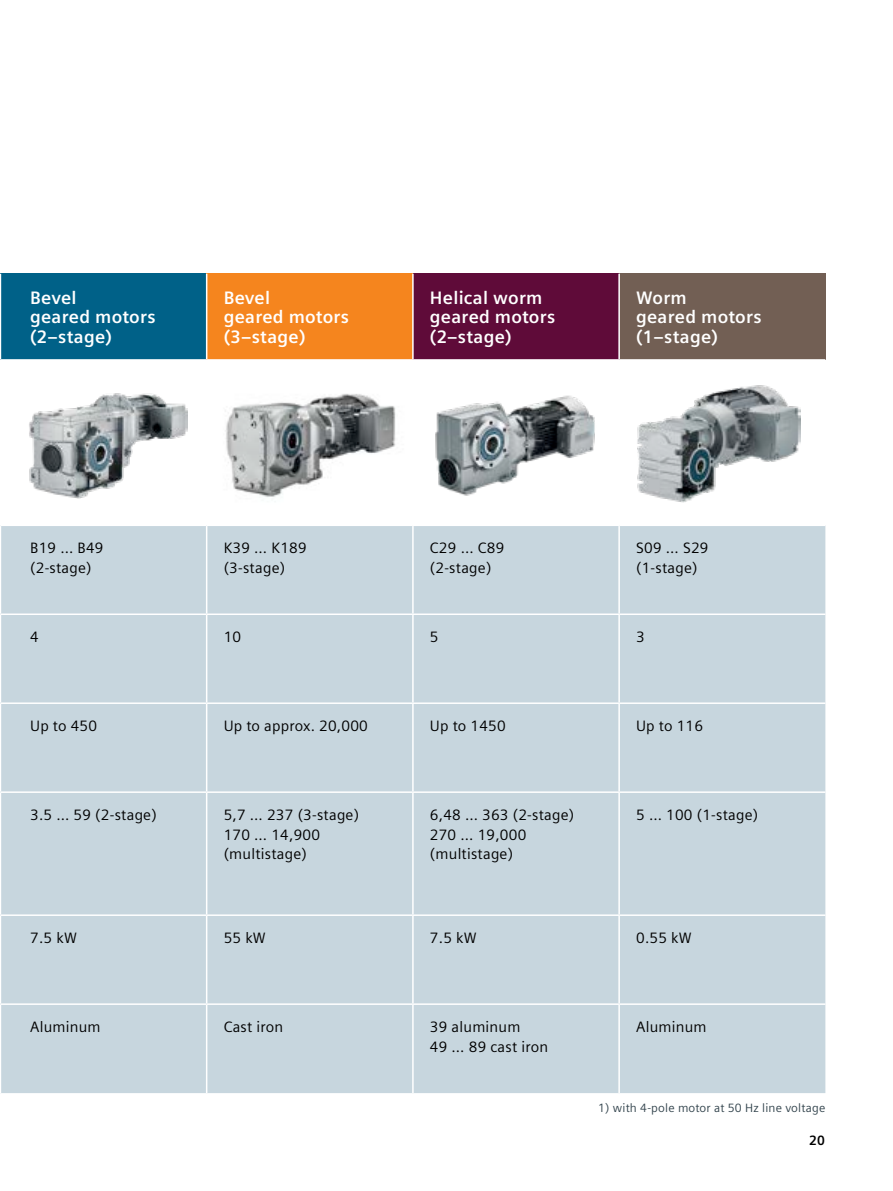
<style>
.page{position:relative;width:893px;height:1191px;background:#fff}
.page>*{position:absolute;margin:0;border:0;box-sizing:border-box;transform-origin:0 0}
.t1{font:700 18px/19.5px "Siemens Sans Global";letter-spacing:.015em;color:#fff}
.t2{font:15px/19.5px "Siemens Sans Global";letter-spacing:.015em;color:#000}
.t3{font:700 13.5px "Siemens Sans Global";color:#000}
.t4{font:12px "Siemens Sans Global";letter-spacing:.015em;color:#34454e}
</style>
<div class="page">
<div style="left:0;top:274px;width:207px;height:86px;background:#006188"></div>
<div style="left:207px;top:274px;width:206px;height:86px;background:#f5851e"></div>
<div style="left:413px;top:274px;width:206px;height:86px;background:#5f0b39"></div>
<div style="left:619px;top:274px;width:206px;height:86px;background:#725f54"></div>
<div style="left:1px;top:526px;width:824px;height:567px;background:#c7d6de"></div>
<hr style="left:0;top:274px;width:1px;height:85px;background:#fff">
<hr style="left:206px;top:274px;width:1px;height:85px;background:#fff">
<hr style="left:412px;top:274px;width:2px;height:85px;background:#fff">
<hr style="left:618px;top:274px;width:2px;height:85px;background:#fff">
<hr style="left:0;top:359px;width:207px;height:2px;background:#fff">
<hr style="left:207px;top:359px;width:206px;height:2px;background:#fff">
<hr style="left:413px;top:359px;width:206px;height:2px;background:#fff">
<hr style="left:619px;top:359px;width:206px;height:2px;background:#fff">
<hr style="left:206px;top:526px;width:1px;height:87px;background:#fff">
<hr style="left:412px;top:526px;width:2px;height:87px;background:#fff">
<hr style="left:618px;top:526px;width:2px;height:87px;background:#fff">
<hr style="left:0;top:613px;width:207px;height:2px;background:#fff">
<hr style="left:207px;top:613px;width:206px;height:2px;background:#fff">
<hr style="left:206px;top:615px;width:1px;height:87px;background:#fff">
<hr style="left:413px;top:613px;width:206px;height:2px;background:#fff">
<hr style="left:412px;top:615px;width:2px;height:87px;background:#fff">
<hr style="left:619px;top:613px;width:206px;height:2px;background:#fff">
<hr style="left:618px;top:615px;width:2px;height:87px;background:#fff">
<hr style="left:0;top:702px;width:207px;height:2px;background:#fff">
<hr style="left:207px;top:702px;width:206px;height:2px;background:#fff">
<hr style="left:206px;top:704px;width:1px;height:87px;background:#fff">
<hr style="left:413px;top:702px;width:206px;height:2px;background:#fff">
<hr style="left:412px;top:704px;width:2px;height:87px;background:#fff">
<hr style="left:619px;top:702px;width:206px;height:2px;background:#fff">
<hr style="left:618px;top:704px;width:2px;height:87px;background:#fff">
<hr style="left:0;top:791px;width:207px;height:2px;background:#fff">
<hr style="left:207px;top:791px;width:206px;height:2px;background:#fff">
<hr style="left:206px;top:793px;width:1px;height:121px;background:#fff">
<hr style="left:413px;top:791px;width:206px;height:2px;background:#fff">
<hr style="left:412px;top:793px;width:2px;height:121px;background:#fff">
<hr style="left:619px;top:791px;width:206px;height:2px;background:#fff">
<hr style="left:618px;top:793px;width:2px;height:121px;background:#fff">
<hr style="left:0;top:914px;width:207px;height:2px;background:#fff">
<hr style="left:207px;top:914px;width:206px;height:2px;background:#fff">
<hr style="left:206px;top:916px;width:1px;height:87px;background:#fff">
<hr style="left:413px;top:914px;width:206px;height:2px;background:#fff">
<hr style="left:412px;top:916px;width:2px;height:87px;background:#fff">
<hr style="left:619px;top:914px;width:206px;height:2px;background:#fff">
<hr style="left:618px;top:916px;width:2px;height:87px;background:#fff">
<hr style="left:0;top:1003px;width:207px;height:2px;background:#fff">
<hr style="left:207px;top:1003px;width:206px;height:2px;background:#fff">
<hr style="left:206px;top:1005px;width:1px;height:88px;background:#fff">
<hr style="left:413px;top:1003px;width:206px;height:2px;background:#fff">
<hr style="left:412px;top:1005px;width:2px;height:88px;background:#fff">
<hr style="left:619px;top:1003px;width:206px;height:2px;background:#fff">
<hr style="left:618px;top:1005px;width:2px;height:88px;background:#fff">
<img style="left:29px;top:393px;width:158px;height:105px">
<img style="left:225px;top:394px;width:171px;height:103px">
<img style="left:435px;top:395px;width:160px;height:101px">
<img style="left:637px;top:385px;width:163px;height:118px">
<p class="t1" style="left:30px;top:288px;width:127px">Bevel<br>geared motors (2–stage)</p>
<p class="t1" style="left:224px;top:288px;width:127px">Bevel<br>geared motors (3–stage)</p>
<p class="t1" style="left:430px;top:288px;width:127px">Helical worm geared motors (2–stage)</p>
<p class="t1" style="left:636px;top:288px;width:127px">Worm<br>geared motors (1–stage)</p>
<p class="t2" style="left:30px;top:539px;width:75px">B19 … B49 (2-stage)</p>
<p class="t2" style="left:224px;top:539px;width:85px">K39 … K189 (3-stage)</p>
<p class="t2" style="left:430px;top:539px;width:76px">C29 … C89 (2-stage)</p>
<p class="t2" style="left:636px;top:539px;width:74px">S09 … S29 (1-stage)</p>
<p class="t2" style="left:30px;top:628px;width:10px">4</p>
<p class="t2" style="left:224px;top:628px;width:19px">10</p>
<p class="t2" style="left:430px;top:628px;width:10px">5</p>
<p class="t2" style="left:636px;top:628px;width:10px">3</p>
<p class="t2" style="left:30px;top:717px;width:68px">Up to 450</p>
<p class="t2" style="left:224px;top:717px;width:146px">Up to approx. 20,000</p>
<p class="t2" style="left:430px;top:717px;width:77px">Up to 1450</p>
<p class="t2" style="left:636px;top:717px;width:68px">Up to 116</p>
<p class="t2" style="left:30px;top:806px;width:128px">3.5 … 59 (2-stage)</p>
<p class="t2" style="left:224px;top:806px;width:137px">5,7 … 237 (3-stage)<br>170 … 14,900 (multistage)</p>
<p class="t2" style="left:430px;top:806px;width:146px">6,48 … 363 (2-stage)<br>270 … 19,000 (multistage)</p>
<p class="t2" style="left:636px;top:806px;width:124px">5 … 100 (1-stage)</p>
<p class="t2" style="left:30px;top:929px;width:48px">7.5 kW</p>
<p class="t2" style="left:224px;top:929px;width:44px">55 kW</p>
<p class="t2" style="left:430px;top:929px;width:48px">7.5 kW</p>
<p class="t2" style="left:636px;top:929px;width:57px">0.55 kW</p>
<p class="t2" style="left:30px;top:1017px;width:72px">Aluminum</p>
<p class="t2" style="left:224px;top:1017px;width:61px">Cast iron</p>
<p class="t2" style="left:430px;top:1017px;width:120px">39 aluminum<br>49 … 89 cast iron</p>
<p class="t2" style="left:636px;top:1017px;width:72px">Aluminum</p>
<p class="t4" style="left:598px;top:1098px;width:229px">1) with 4-pole motor at 50 Hz line voltage</p>
<p class="t3" style="left:809px;top:1132px;width:17px">20</p>
</div>
